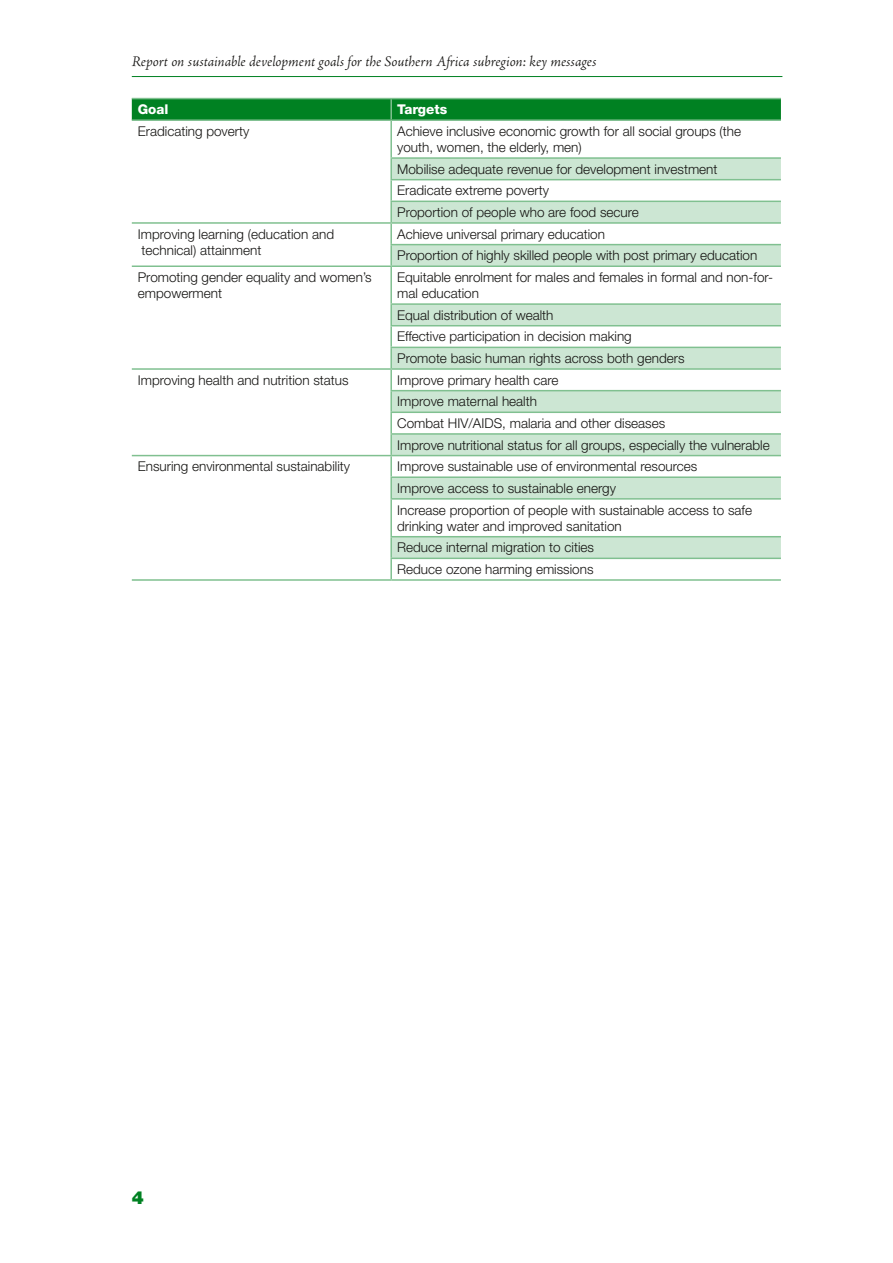
<style>
.page{position:relative;width:893px;height:1263px;background:#fff}
.page>*{position:absolute;margin:0;border:0;box-sizing:border-box;transform-origin:0 0}
.t1{font:900 18px "Helvetica Neue LT Std";color:#008122}
.t2{font:italic 300 15px "Adobe Jenson Pro";letter-spacing:-.005em;color:#151412}
.t3{font:300 13.5px/21.6px "Helvetica Neue LT Std";color:#151412}
.t4{font:800 13.5px "Helvetica Neue LT Std";color:#fff}
</style>
<div class="page">
<hr style="left:132px;top:76px;width:650px;height:1px;background:#008122">
<div style="left:132px;top:99px;width:649px;height:20px;background:#008122"></div>
<svg style="left:392px;top:159px;width:389px;height:399px"></svg>
<hr style="left:390px;top:99px;width:2px;height:20px;background:#80c090">
<hr style="left:390px;top:121px;width:2px;height:36px;background:#80c090">
<hr style="left:390px;top:157px;width:391px;height:2px;background:#80c090">
<hr style="left:390px;top:159px;width:2px;height:20px;background:#80c090">
<hr style="left:390px;top:179px;width:391px;height:1px;background:#80c090">
<hr style="left:390px;top:180px;width:2px;height:21px;background:#80c090">
<hr style="left:390px;top:201px;width:391px;height:1px;background:#80c090">
<hr style="left:390px;top:202px;width:2px;height:20px;background:#80c090">
<hr style="left:132px;top:222px;width:259px;height:2px;background:#80c090">
<hr style="left:391px;top:222px;width:390px;height:2px;background:#80c090">
<hr style="left:390px;top:224px;width:2px;height:20px;background:#80c090">
<hr style="left:390px;top:244px;width:391px;height:1px;background:#80c090">
<hr style="left:390px;top:245px;width:2px;height:20px;background:#80c090">
<hr style="left:132px;top:265px;width:259px;height:2px;background:#80c090">
<hr style="left:391px;top:265px;width:390px;height:2px;background:#80c090">
<hr style="left:390px;top:267px;width:2px;height:36px;background:#80c090">
<hr style="left:390px;top:303px;width:391px;height:2px;background:#80c090">
<hr style="left:390px;top:305px;width:2px;height:20px;background:#80c090">
<hr style="left:390px;top:325px;width:391px;height:1px;background:#80c090">
<hr style="left:390px;top:326px;width:2px;height:21px;background:#80c090">
<hr style="left:390px;top:347px;width:391px;height:1px;background:#80c090">
<hr style="left:390px;top:348px;width:2px;height:20px;background:#80c090">
<hr style="left:132px;top:368px;width:259px;height:2px;background:#80c090">
<hr style="left:391px;top:368px;width:390px;height:2px;background:#80c090">
<hr style="left:390px;top:370px;width:2px;height:20px;background:#80c090">
<hr style="left:390px;top:390px;width:391px;height:1px;background:#80c090">
<hr style="left:390px;top:391px;width:2px;height:21px;background:#80c090">
<hr style="left:390px;top:412px;width:391px;height:1px;background:#80c090">
<hr style="left:390px;top:413px;width:2px;height:20px;background:#80c090">
<hr style="left:390px;top:433px;width:391px;height:2px;background:#80c090">
<hr style="left:390px;top:435px;width:2px;height:20px;background:#80c090">
<hr style="left:132px;top:455px;width:259px;height:1px;background:#80c090">
<hr style="left:391px;top:455px;width:390px;height:1px;background:#80c090">
<hr style="left:390px;top:456px;width:2px;height:20px;background:#80c090">
<hr style="left:390px;top:476px;width:391px;height:2px;background:#80c090">
<hr style="left:390px;top:478px;width:2px;height:20px;background:#80c090">
<hr style="left:390px;top:498px;width:391px;height:2px;background:#80c090">
<hr style="left:390px;top:500px;width:2px;height:36px;background:#80c090">
<hr style="left:390px;top:536px;width:391px;height:1px;background:#80c090">
<hr style="left:390px;top:537px;width:2px;height:21px;background:#80c090">
<hr style="left:390px;top:558px;width:391px;height:1px;background:#80c090">
<hr style="left:390px;top:559px;width:2px;height:20px;background:#80c090">
<hr style="left:132px;top:98px;width:259px;height:1px;background:#80c090">
<hr style="left:391px;top:98px;width:390px;height:1px;background:#80c090">
<hr style="left:132px;top:119px;width:259px;height:2px;background:#80c090">
<hr style="left:391px;top:119px;width:390px;height:2px;background:#80c090">
<hr style="left:132px;top:579px;width:259px;height:2px;background:#80c090">
<hr style="left:391px;top:579px;width:390px;height:2px;background:#80c090">
<p class="t2" style="left:132px;top:53px;width:466px">Report on sustainable development goals for the Southern Africa subregion: key messages</p>
<p class="t4" style="left:138px;top:101px;width:32px">Goal</p>
<p class="t4" style="left:397px;top:101px;width:52px">Targets</p>
<p class="t3" style="left:138px;top:120px;width:113px">Eradicating poverty</p>
<p class="t3" style="left:397px;top:123px;width:345px;line-height:16.2px">Achieve inclusive economic growth for all social groups (the youth, women, the elderly, men)</p>
<p class="t3" style="left:397px;top:158px;width:322px">Mobilise adequate revenue for development investment<br>Eradicate extreme poverty<br>Proportion of people who are food secure</p>
<p class="t3" style="left:138px;top:225px;width:198px;line-height:16.2px">Improving learning (education and technical) attainment</p>
<p class="t3" style="left:397px;top:223px;width:362px">Achieve universal primary education<br>Proportion of highly skilled people with post primary education</p>
<p class="t3" style="left:138px;top:269px;width:235px;line-height:16.2px">Promoting gender equality and women’s empowerment</p>
<p class="t3" style="left:397px;top:269px;width:377px;line-height:16.2px">Equitable enrolment for males and females in formal and non-for&shy;mal education</p>
<p class="t3" style="left:397px;top:304px;width:289px">Equal distribution of wealth<br>Effective participation in decision making<br>Promote basic human rights across both genders</p>
<p class="t3" style="left:138px;top:369px;width:212px">Improving health and nutrition status</p>
<p class="t3" style="left:397px;top:369px;width:374px">Improve primary health care<br>Improve maternal health<br>Combat HIV/AIDS, malaria and other diseases<br>Improve nutritional status for all groups, especially the vulnerable</p>
<p class="t3" style="left:138px;top:455px;width:214px">Ensuring environmental sustainability</p>
<p class="t3" style="left:397px;top:455px;width:356px">Improve sustainable use of environmental resources<br>Improve access to sustainable energy<br>Increase proportion of people with sustainable access to safe</p>
<p class="t3" style="left:397px;top:515px;width:226px">drinking water and improved sanitation<br>Reduce internal migration to cities<br>Reduce ozone harming emissions</p>
<h1 class="t1" style="left:132px;top:1186px;width:14px">4</h1>
</div>
